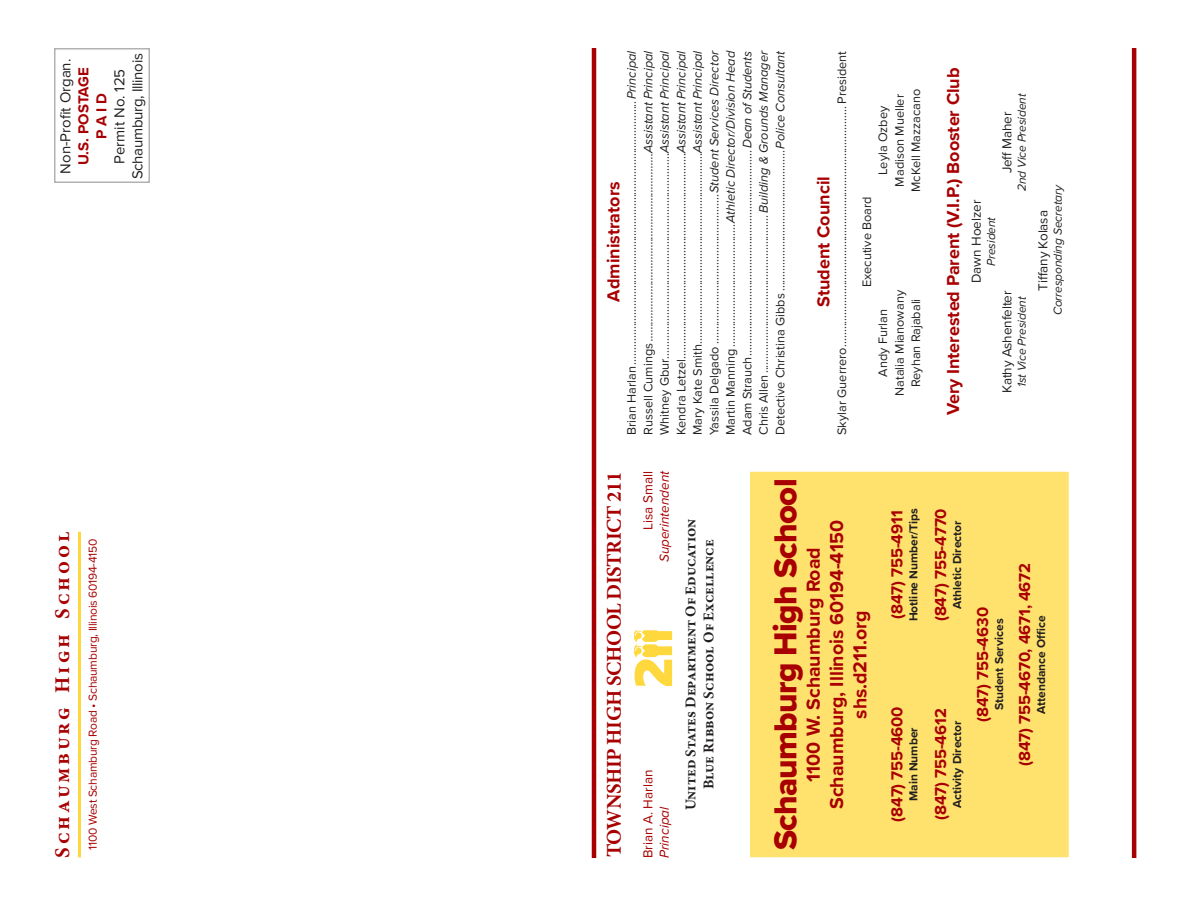
<style>
.page{position:relative;width:1188px;height:918px;background:#fff}
.page>*{position:absolute;margin:0;border:0;box-sizing:border-box;transform-origin:0 0}
.Body_text{font:33px "Proxima Nova Extrabld";letter-spacing:-.02em;color:#a80002}
.Body_text-2{font:700 21px "Minion Pro";letter-spacing:-.02em;color:#a80002}
.Body_text-3{font:700 21px "Minion Pro";letter-spacing:.135em;color:#a80002}
.Body_text-4{font:700 19.5px "Proxima Nova";color:#a80002}
.Body_text-5{font:700 18px "Proxima Nova";color:#a80002}
.t1{font:700 16.5px "Proxima Nova";letter-spacing:-.01em;color:#a80002}
.t2{font:700 15px "Minion Pro";color:#231f20}
.Body_text-6{font:15px "Proxima Nova";letter-spacing:-.015em;color:#231f20}
.Body_text-7{font:700 15px "Proxima Nova";letter-spacing:-.005em;color:#a80002}
.t3{font:13.5px "Proxima Nova";letter-spacing:-.01em;color:#231f20}
.t4{font:italic 13.5px "Proxima Nova";color:#a80002}
.t5{font:13.5px "Proxima Nova";color:#a80002}
.Body_text-8{font:12.75px "Proxima Nova";color:#231f20}
.Body_text-9{font:italic 12.75px "Proxima Nova";color:#231f20}
.t6{font:700 12px "Proxima Nova";color:#231f20}
.t7{font:italic 12px "Proxima Nova";letter-spacing:-.01em;color:#231f20}
.t8{font:12px "Proxima Nova";letter-spacing:-.02em;color:#a80002}
.s1{font-style:italic}
.s2{font-style:normal}
</style>
<div class="page">
<div style="left:54px;top:48px;width:96px;height:135px;border:2px solid #b2b2b2"></div>
<hr style="left:78px;top:532px;width:3px;height:326px;background:#ffd83d">
<img style="left:636px;top:632px;width:35px;height:53px">
<div style="left:633px;top:629px;width:41px;height:59px;border:2px solid #fff"></div>
<hr style="left:592px;top:48px;width:4px;height:810px;background:#a80002">
<hr style="left:1132px;top:48px;width:4px;height:810px;background:#a80002">
<div style="left:749px;top:471px;width:321px;height:387px;background:#ffe26e"></div>
<div style="left:748px;top:470px;width:322px;height:389px;border:2px solid #fff"></div>
<p class="Body_text-6" style="left:126px;top:179px;width:127px;rotate:-90deg">Schaumburg, Illinois</p>
<p class="Body_text-6" style="left:54px;top:174px;width:116px;rotate:-90deg">Non-Profit Organ.</p>
<p class="Body_text-7" style="left:72px;top:165px;width:99px;rotate:-90deg">U.S. POSTAGE</p>
<p class="Body_text-6" style="left:108px;top:164px;width:96px;rotate:-90deg">Permit No. 125</p>
<p class="Body_text-7" style="left:90px;top:139px;width:48px;rotate:-90deg">P A I D</p>
<p class="Body_text-3" style="left:48px;top:858px;width:328px;rotate:-90deg">Schaumburg High School</p>
<p class="t8" style="left:84px;top:850px;width:313px;rotate:-90deg">1100 West Schamburg Road • Schaumburg, Illinois 60194-4150</p>
<p class="Body_text-8" style="left:622px;top:435px;width:386px;rotate:-90deg">Brian Harlan..........................................................................................<span class="s1">Principal</span></p>
<p class="Body_text-9" style="left:639px;top:435px;width:386px;rotate:-90deg"><span class="s2">Russell Cumings</span> ................................................................Assistant Principal</p>
<p class="Body_text-8" style="left:655px;top:435px;width:386px;rotate:-90deg">Whitney Gbur......................................................................<span class="s1">Assistant Principal</span></p>
<p class="Body_text-8" style="left:672px;top:435px;width:386px;rotate:-90deg">Kendra Letzel......................................................................<span class="s1">Assistant Principal</span></p>
<p class="Body_text-8" style="left:688px;top:435px;width:386px;rotate:-90deg">Mary Kate Smith.................................................................<span class="s1">Assistant Principal</span></p>
<p class="Body_text-8" style="left:705px;top:435px;width:386px;rotate:-90deg">Yassila Delgado ...................................................<span class="s1">Student Services Director</span></p>
<p class="Body_text-8" style="left:721px;top:435px;width:386px;rotate:-90deg">Martin Manning..........................................<span class="s1">Athletic Director/Division Head</span></p>
<p class="Body_text-8" style="left:738px;top:435px;width:386px;rotate:-90deg">Adam Strauch...................................................................... <span class="s1">Dean of Students</span></p>
<p class="Body_text-8" style="left:754px;top:435px;width:386px;rotate:-90deg">Chris Allen...................................................... <span class="s1">Building &amp; Grounds Manager</span></p>
<p class="Body_text-8" style="left:771px;top:435px;width:386px;rotate:-90deg">Detective Christina Gibbs ................................................<span class="s1">Police Consultant</span></p>
<p class="Body_text-5" style="left:600px;top:302px;width:122px;rotate:-90deg">Administrators</p>
<p class="Body_text-8" style="left:832px;top:435px;width:386px;rotate:-90deg">Skylar Guerrero.................................................................................. President</p>
<p class="Body_text-5" style="left:810px;top:307px;width:132px;rotate:-90deg">Student Council</p>
<p class="Body_text-8" style="left:874px;top:175px;width:71px;rotate:-90deg">Leyla Ozbey</p>
<p class="Body_text-8" style="left:890px;top:187px;width:94px;rotate:-90deg">Madison Mueller</p>
<p class="Body_text-8" style="left:907px;top:192px;width:105px;rotate:-90deg">McKell Mazzacano</p>
<p class="Body_text-8" style="left:857px;top:287px;width:92px;rotate:-90deg">Executive Board</p>
<p class="Body_text-8" style="left:890px;top:396px;width:107px;rotate:-90deg">Natalia Mianowany</p>
<p class="Body_text-8" style="left:907px;top:387px;width:90px;rotate:-90deg">Reyhan Rajabali</p>
<p class="Body_text-8" style="left:874px;top:377px;width:69px;rotate:-90deg">Andy Furlan</p>
<p class="Body_text-5" style="left:940px;top:415px;width:349px;rotate:-90deg">Very Interested Parent (V.I.P.) Booster Club</p>
<p class="t7" style="left:1013px;top:191px;width:100px;rotate:-90deg">2nd Vice President</p>
<p class="t3" style="left:997px;top:173px;width:63px;rotate:-90deg">Jeff Maher</p>
<p class="t3" style="left:966px;top:283px;width:85px;rotate:-90deg">Dawn Hoelzer</p>
<p class="t7" style="left:982px;top:266px;width:51px;rotate:-90deg">President</p>
<p class="t3" style="left:997px;top:393px;width:104px;rotate:-90deg">Kathy Ashenfelter</p>
<p class="t7" style="left:1013px;top:387px;width:92px;rotate:-90deg">1st Vice President</p>
<p class="t7" style="left:1049px;top:315px;width:132px;rotate:-90deg">Corresponding Secretary</p>
<p class="t3" style="left:1033px;top:291px;width:82px;rotate:-90deg">Tiffany Kolasa</p>
<p class="Body_text-2" style="left:599px;top:857px;width:387px;rotate:-90deg">TOWNSHIP HIGH SCHOOL DISTRICT 211</p>
<p class="t4" style="left:654px;top:562px;width:93px;rotate:-90deg">Superintendent</p>
<p class="t5" style="left:638px;top:530px;width:60px;rotate:-90deg">Lisa Small</p>
<p class="t5" style="left:638px;top:858px;width:90px;rotate:-90deg">Brian A. Harlan</p>
<p class="t4" style="left:654px;top:858px;width:53px;rotate:-90deg">Principal</p>
<p class="t2" style="left:680px;top:810px;width:292px;rotate:-90deg">United States Department Of Education</p>
<p class="t2" style="left:698px;top:789px;width:251px;rotate:-90deg">Blue Ribbon School Of Excellence</p>
<p class="Body_text" style="left:761px;top:850px;width:373px;rotate:-90deg">Schaumburg High School</p>
<p class="Body_text-4" style="left:822px;top:809px;width:291px;rotate:-90deg">Schaumburg, Illinois 60194-4150</p>
<p class="Body_text-4" style="left:799px;top:782px;width:236px;rotate:-90deg">1100 W. Schaumburg Road</p>
<p class="Body_text-4" style="left:846px;top:719px;width:110px;rotate:-90deg">shs.d211.org</p>
<p class="t6" style="left:905px;top:621px;width:115px;rotate:-90deg">Hotline Number/Tips</p>
<p class="t1" style="left:885px;top:619px;width:110px;rotate:-90deg">(847) 755-4911</p>
<p class="t1" style="left:885px;top:822px;width:117px;rotate:-90deg">(847) 755-4600</p>
<p class="t6" style="left:905px;top:801px;width:75px;rotate:-90deg">Main Number</p>
<p class="t1" style="left:928px;top:621px;width:114px;rotate:-90deg">(847) 755-4770</p>
<p class="t6" style="left:948px;top:609px;width:90px;rotate:-90deg">Athletic Director</p>
<p class="t1" style="left:928px;top:820px;width:113px;rotate:-90deg">(847) 755-4612</p>
<p class="t6" style="left:948px;top:808px;width:89px;rotate:-90deg">Activity Director</p>
<p class="t1" style="left:970px;top:722px;width:116px;rotate:-90deg">(847) 755-4630</p>
<p class="t6" style="left:990px;top:710px;width:93px;rotate:-90deg">Student Services</p>
<p class="t1" style="left:1012px;top:766px;width:204px;rotate:-90deg">(847) 755-4670, 4671, 4672</p>
<p class="t6" style="left:1032px;top:714px;width:100px;rotate:-90deg">Attendance Office</p>
</div>
